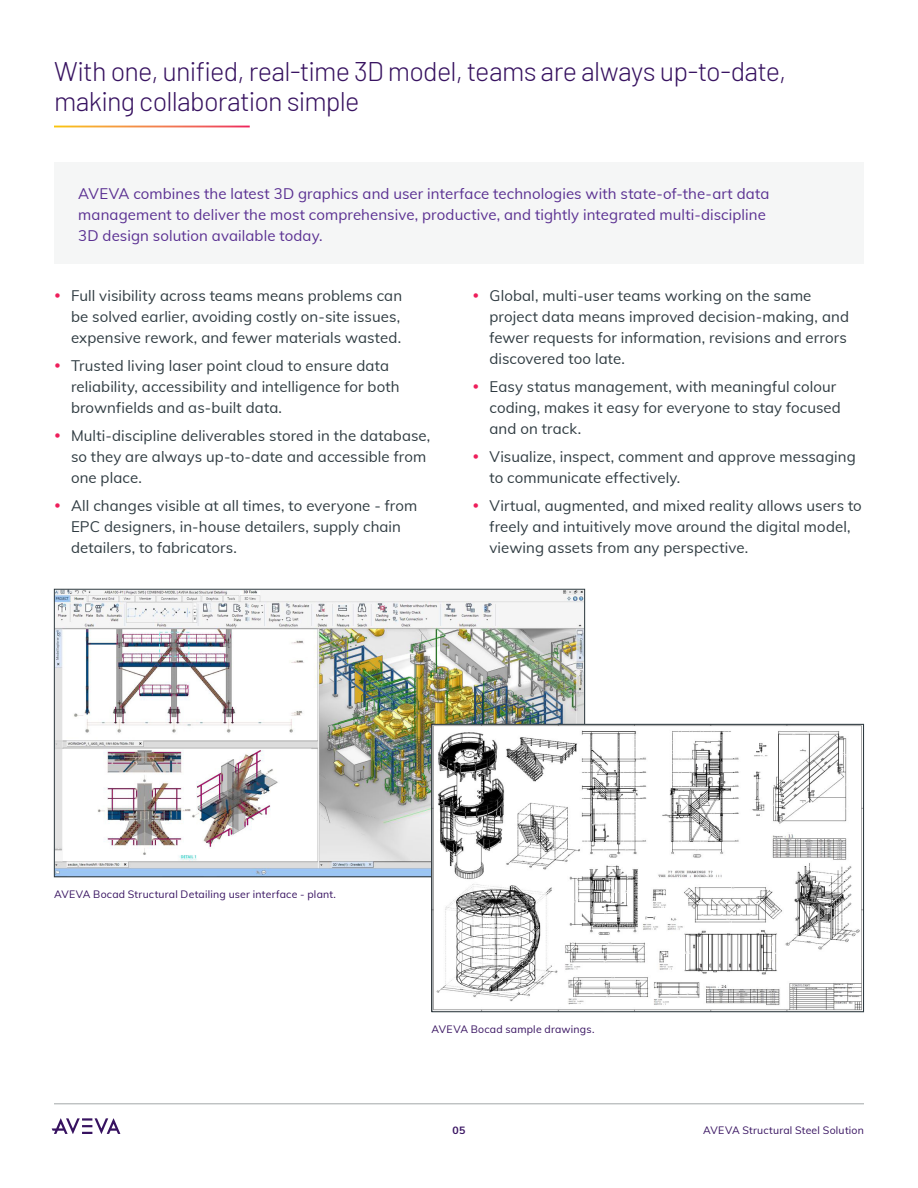
<style>
.page{position:relative;width:918px;height:1188px;background:#fff}
.page>*{position:absolute;margin:0;border:0;box-sizing:border-box;transform-origin:0 0}
.H3_Internal_Pages{font:300 27px/30px "Barlow";letter-spacing:-.025em;color:#371260}
.t1{font:15px/21px "Muli";letter-spacing:.005em;color:#2f3b41}
.Body_Copy_Callout{font:15px/21px "Muli";letter-spacing:.005em;color:#5a3092}
.Interior_Footer_Doc{font:10.5px "Muli";letter-spacing:.02em;color:#371260}
.t2{font:700 10.5px "Muli";color:#371260}
</style>
<div class="page">
<hr style="left:54px;top:1104px;width:810px;height:1px;background:#a3a7a9">
<svg style="left:52px;top:1118px;width:68px;height:16px"></svg>
<img style="left:56px;top:591px;width:527px;height:284px">
<img style="left:434px;top:726px;width:428px;height:284px">
<div style="left:432px;top:724px;width:432px;height:288px;border:1px solid #2f3b41"></div>
<div style="left:54px;top:162px;width:810px;height:102px;background:#f5f6f6"></div>
<p class="H3_Internal_Pages" style="left:54px;top:56px;width:734px">With one, unified, real-time 3D model, teams are always up-to-date, making collaboration simple</p>
<p class="Body_Copy_Callout" style="left:78px;top:183px;width:693px">AVEVA combines the latest 3D graphics and user interface technologies with state-of-the-art data management to deliver the most comprehensive, productive, and tightly integrated multi-discipline<br>3D design solution available today.</p>
<p class="t1" style="left:71px;top:285px;width:333px">Full visibility across teams means problems can be solved earlier, avoiding costly on-site issues, expensive rework, and fewer materials wasted.</p>
<p class="t1" style="left:71px;top:355px;width:330px">Trusted living laser point cloud to ensure data reliability, accessibility and intelligence for both brownfields and as-built data.</p>
<p class="t1" style="left:71px;top:424px;width:361px">Multi-discipline deliverables stored in the database, so they are always up-to-date and accessible from one place.</p>
<p class="t1" style="left:71px;top:494px;width:348px">All changes visible at all times, to everyone - from<br>EPC designers, in-house detailers, supply chain detailers, to fabricators.</p>
<p class="t1" style="left:490px;top:285px;width:361px">Global, multi-user teams working on the same project data means improved decision-making, and fewer requests for information, revisions and errors discovered too late.</p>
<p class="t1" style="left:490px;top:376px;width:353px">Easy status management, with meaningful colour coding, makes it easy for everyone to stay focused and on track.</p>
<p class="t1" style="left:490px;top:445px;width:368px">Visualize, inspect, comment and approve messaging to communicate effectively.</p>
<p class="t1" style="left:490px;top:494px;width:374px">Virtual, augmented, and mixed reality allows users to freely and intuitively move around the digital model, viewing assets from any perspective.</p>
<p class="Interior_Footer_Doc" style="left:54px;top:887px;width:284px">AVEVA Bocad Structural Detailing user interface - plant.</p>
<p class="Interior_Footer_Doc" style="left:432px;top:1022px;width:164px">AVEVA Bocad sample drawings.</p>
<p class="t2" style="left:453px;top:1123px;width:14px">05</p>
<p class="Interior_Footer_Doc" style="left:703px;top:1123px;width:162px">AVEVA Structural Steel Solution</p>
</div>
